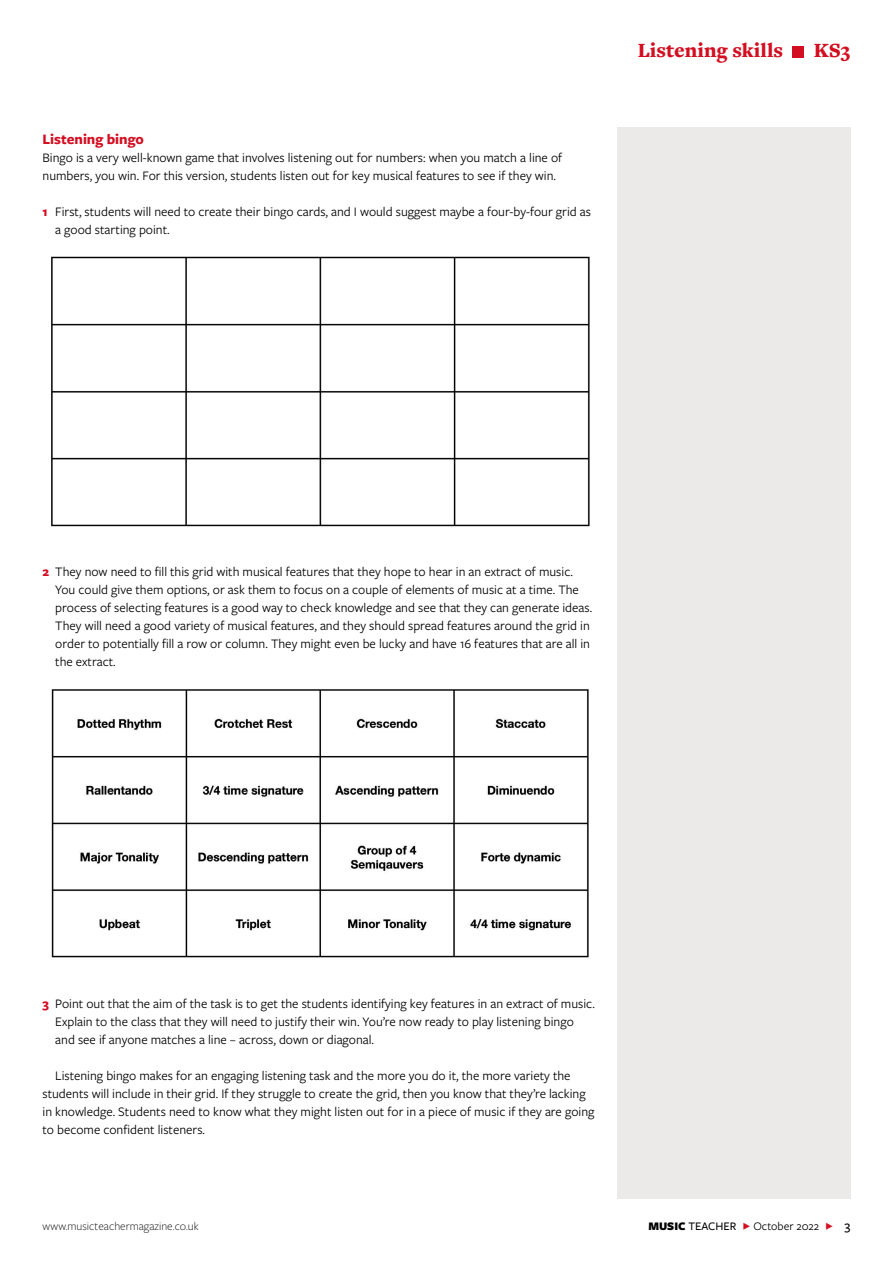
<style>
.page{position:relative;width:893px;height:1263px;background:#fff}
.page>*{position:absolute;margin:0;border:0;box-sizing:border-box;transform-origin:0 0}
.t1{font:900 21px "Freight Text Pro";color:#d40e21}
.t2{font:700 15px "Freight Sans Pro";color:#d40e21}
.t3{font:13.5px/18px "Freight Sans Pro";color:#000}
.t4{font:300 12px "Freight Sans Pro";color:#000}
.t5{font:12px "Freight Sans Pro";color:#000}
.s1{font-weight:700;color:#d40e21}
.s2{font-weight:900}
.s3{font-weight:500}
.s4{color:#d40e21}
.s5{font-weight:500;font-size:13.5px}
</style>
<div class="page">
<div style="left:793px;top:46px;width:11px;height:11px;background:#d40e21"></div>
<div style="left:617px;top:128px;width:233px;height:1071px;background:#ece9e9"></div>
<img style="left:51px;top:256px;width:539px;height:271px">
<img style="left:51px;top:689px;width:538px;height:269px">
<p class="t2" style="left:43px;top:129px;width:103px">Listening bingo</p>
<p class="t3" style="left:43px;top:148px;width:521px">Bingo is a very well-known game that involves listening out for numbers: when you match a line of numbers, you win. For this version, students listen out for key musical features to see if they win.</p>
<p class="t3" style="left:55px;top:202px;width:537px;text-indent:-13px"><span class="s1">1</span> First, students will need to create their bingo cards, and I would suggest maybe a four-by-four grid as a good starting point.</p>
<h1 class="t1" style="left:638px;top:36px;width:147px">Listening skills</h1>
<h1 class="t1" style="left:814px;top:36px;width:38px">KS3</h1>
<p class="t3" style="left:55px;top:562px;width:538px;text-indent:-13px"><span class="s1">2</span> They now need to fill this grid with musical features that they hope to hear in an extract of music.<br>You could give them options, or ask them to focus on a couple of elements of music at a time. The process of selecting features is a good way to check knowledge and see that they can generate ideas.<br>They will need a good variety of musical features, and they should spread features around the grid in order to potentially fill a row or column. They might even be lucky and have 16 features that are all in the extract.</p>
<p class="t3" style="left:55px;top:994px;width:541px;text-indent:-13px"><span class="s1">3</span> Point out that the aim of the task is to get the students identifying key features in an extract of music.<br>Explain to the class that they will need to justify their win. You’re now ready to play listening bingo and see if anyone matches a line – across, down or diagonal.</p>
<p class="t3" style="left:43px;top:1066px;width:553px;text-indent:13px">Listening bingo makes for an engaging listening task and the more you do it, the more variety the students will include in their grid. If they struggle to create the grid, then you know that they’re lacking in knowledge. Students need to know what they might listen out for in a piece of music if they are going to become confident listeners.</p>
<p class="t4" style="left:43px;top:1218px;width:158px">www.musicteachermagazine.co.uk</p>
<p class="t5" style="left:648px;top:1218px;width:204px"><span class="s2">MUSIC</span> <span class="s3">TEACHER</span> <span class="s4">F</span> October 2022 <span class="s4">F</span> <span class="s5">3</span></p>
</div>
